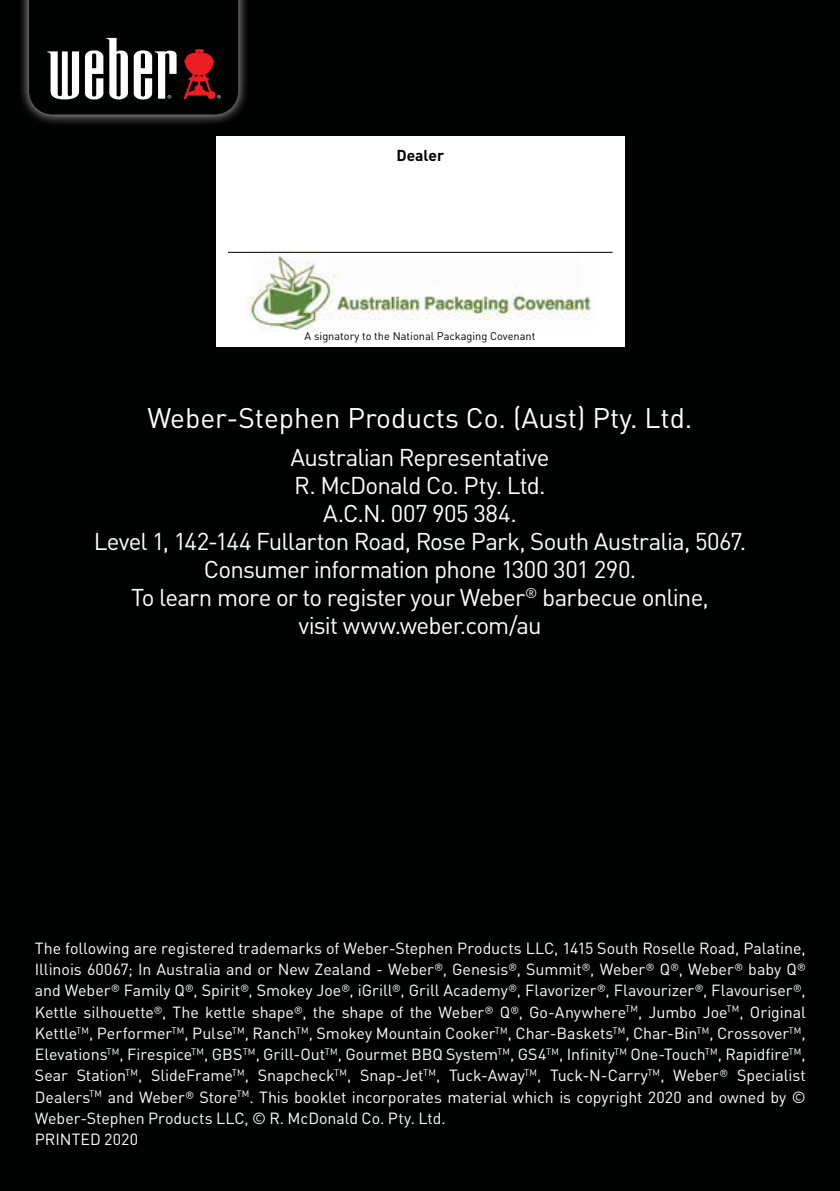
<style>
.page{position:relative;width:840px;height:1191px;background:#fff}
.page>*{position:absolute;margin:0;border:0;box-sizing:border-box;transform-origin:0 0}
.t1{font:28px "DIN Pro";color:#fff}
.t2{font:24px/28px "DIN Pro";letter-spacing:-.035em;color:#fff;text-align:center}
.t3{font:16px/21.2px "DIN Pro";letter-spacing:-.005em;color:#fff}
.t4{font:700 15.6px "DIN Pro";color:#000}
.t5{font:11px "DIN Pro";color:#000}
</style>
<div class="page">
<div style="left:0;top:0;width:839px;height:1191px;background:#000101"></div>
<div style="left:18px;top:0;width:231px;height:126px;background:#fff;opacity:.75"></div>
<svg style="left:29px;top:0;width:209px;height:114px"></svg>
<div style="left:216px;top:137px;width:408px;height:210px;background:#fff"></div>
<img style="left:246px;top:251px;width:349px;height:80px">
<hr style="left:228px;top:252px;width:384px;height:1px;background:#000">
<p class="t4" style="left:396px;top:143px;width:49px">Dealer</p>
<p class="t5" style="left:304px;top:327px;width:232px">A signatory to the National Packaging Covenant</p>
<h1 class="t1" style="left:147px;top:396px;width:546px">Weber-Stephen Products Co. (Aust) Pty. Ltd.</h1>
<p class="t2" style="left:94px;top:441px;width:653px">Australian Representative<br>R. McDonald Co. Pty. Ltd.<br>A.C.N. 007 905 384.<br>Level 1, 142-144 Fullarton Road, Rose Park, South Australia, 5067.<br>Consumer information phone 1300 301 290.<br>To learn more or to register your Weber<sup>®</sup> barbecue online,<br>visit www.weber.com/au</p>
<p class="t3" style="left:35px;top:936px;width:772px">The following are registered trademarks of Weber-Stephen Products LLC, 1415 South Roselle Road, Palatine, Illinois 60067; In Australia and or New Zealand - Weber®, Genesis®, Summit®, Weber® Q®, Weber® baby Q® and Weber® Family Q®, Spirit®, Smokey Joe®, iGrill®, Grill Academy®, Flavorizer®, Flavourizer®, Flavouriser®, Kettle silhouette®, The kettle shape®, the shape of the Weber® Q®, Go-Anywhere<sup>TM</sup>, Jumbo Joe<sup>TM</sup>, Original Kettle<sup>TM</sup>, Performer<sup>TM</sup>, Pulse<sup>TM</sup>, Ranch<sup>TM</sup>, Smokey Mountain Cooker<sup>TM</sup>, Char-Baskets<sup>TM</sup>, Char-Bin<sup>TM</sup>, Crossover<sup>TM</sup>, Elevations<sup>TM</sup>, Firespice<sup>TM</sup>, GBS<sup>TM</sup>, Grill-Out<sup>TM</sup>, Gourmet BBQ System<sup>TM</sup>, GS4<sup>TM</sup>, Infinity<sup>TM</sup> One-Touch<sup>TM</sup>, Rapidfire<sup>TM</sup>, Sear Station<sup>TM</sup>, SlideFrame<sup>TM</sup>, Snapcheck<sup>TM</sup>, Snap-Jet<sup>TM</sup>, Tuck-Away<sup>TM</sup>, Tuck-N-Carry<sup>TM</sup>, Weber® Specialist Dealers<sup>TM</sup> and Weber® Store<sup>TM</sup>. This booklet incorporates material which is copyright 2020 and owned by © Weber-Stephen Products LLC, © R. McDonald Co. Pty. Ltd.<br>PRINTED 2020</p>
</div>
